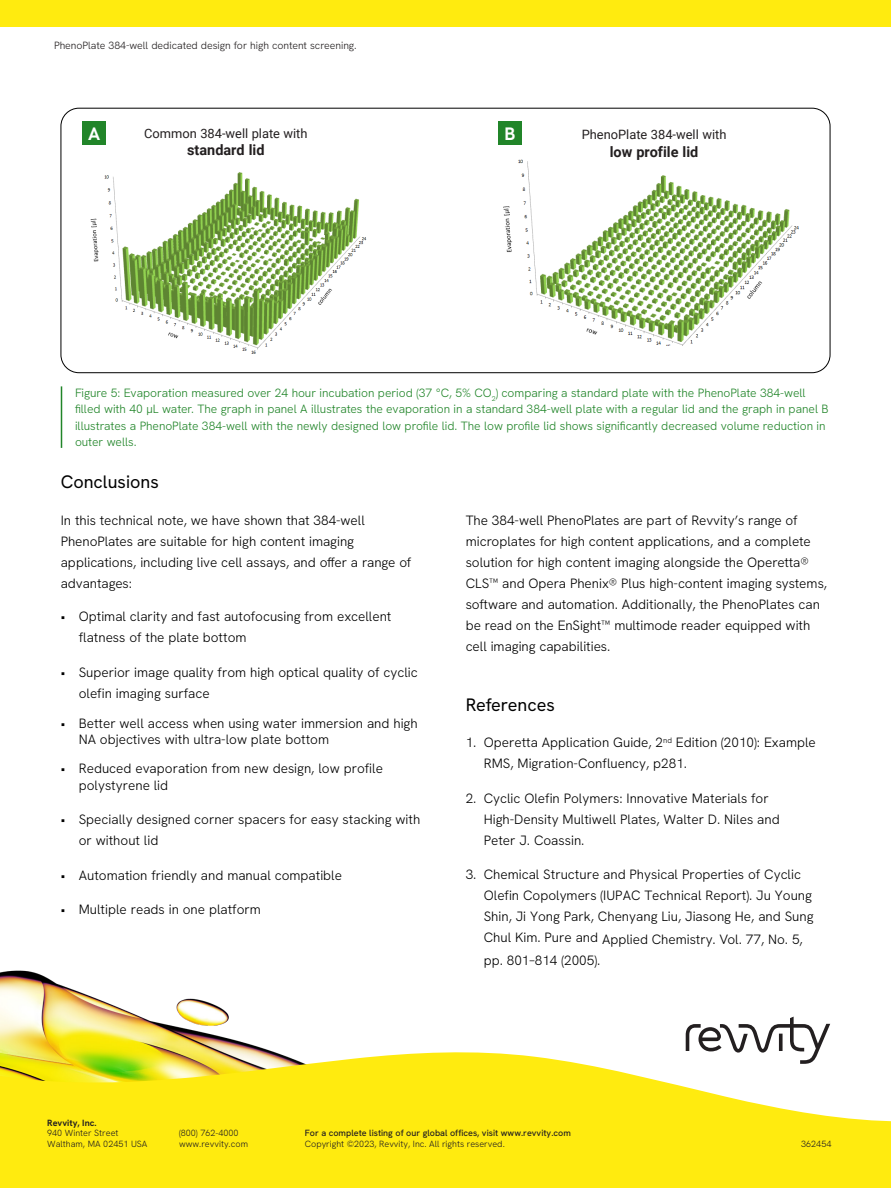
<style>
.page{position:relative;width:891px;height:1188px;background:#fff}
.page>*{position:absolute;margin:0;border:0;box-sizing:border-box;transform-origin:0 0}
.Sub_Head{font:18px "Hanken Grotesk";color:#000}
.t1{font:700 18px "Hanken Grotesk";color:#fff}
.t2{font:700 14.4px "Roboto";color:#231f20}
.Body_Copy{font:300 13.5px/21px "Hanken Grotesk";color:#000}
.t3{font:12.9px "Roboto";color:#231f20}
.Captions{font:300 12px/16.5px "Hanken Grotesk";color:#218529}
.t4{font:300 10.5px "Hanken Grotesk";color:#231f20}
.t5{font:300 9px/10.5px "Hanken Grotesk";color:#231f20}
.t6{font:500 9px "Hanken Grotesk";color:#231f20}
.t7{font:700 9px "Hanken Grotesk";color:#231f20}
.s1{font-style:inherit}
</style>
<div class="page">
<img style="left:0;top:970px;width:265px;height:79px">
<svg style="left:0;top:1049px;width:891px;height:139px;background:#fcec2f"></svg>
<svg style="left:686px;top:1017px;width:144px;height:47px"></svg>
<div style="left:0;top:0;width:891px;height:26px;background:#ffeb0f"></div>
<hr style="left:61px;top:386px;width:1px;height:62px;background:#218529">
<img style="left:90px;top:172px;width:277px;height:182px">
<img style="left:503px;top:159px;width:296px;height:186px">
<div style="left:82px;top:121px;width:24px;height:24px;background:#218529"></div>
<div style="left:498px;top:121px;width:24px;height:24px;background:#218529"></div>
<p class="t4" style="left:54px;top:39px;width:304px">PhenoPlate 384-well dedicated design for high content screening.</p>
<p class="t1" style="left:88px;top:122px;width:14px">A</p>
<p class="t1" style="left:505px;top:122px;width:12px">B</p>
<p class="t3" style="left:144px;top:124px;width:165px">Common 384-<span class="s1">w</span>ell <span class="s1">p</span>late with</p>
<p class="t2" style="left:187px;top:140px;width:79px"><span class="s1">s</span>tandard <span class="s1">l</span>id</p>
<p class="t3" style="left:582px;top:125px;width:146px">PhenoPlate 384-well with</p>
<p class="t2" style="left:610px;top:141px;width:90px"><span class="s1">l</span>ow <span class="s1">p</span>rofile <span class="s1">l</span>id</p>
<p class="Captions" style="left:75px;top:384px;width:755px">Figure 5: Evaporation measured over 24 hour incubation period (37 °C, 5% CO<sub>2</sub>) comparing a standard plate with the PhenoPlate 384-well filled with 40 μL water. The graph in panel A illustrates the evaporation in a standard 384-well plate with a regular lid and the graph in panel B illustrates a PhenoPlate 384-well with the newly designed low profile lid. The low profile lid shows significantly decreased volume reduction in outer wells.</p>
<p class="Sub_Head" style="left:61px;top:470px;width:100px">Conclusions</p>
<p class="Body_Copy" style="left:61px;top:510px;width:352px">In this technical note, we have shown that 384-well PhenoPlates are suitable for high content imaging applications, including live cell assays, and offer a range of advantages:</p>
<p class="Body_Copy" style="left:79px;top:606px;width:314px;text-indent:-18px">• Optimal clarity and fast autofocusing from excellent flatness of the plate bottom</p>
<p class="Body_Copy" style="left:79px;top:661px;width:341px;text-indent:-18px">• Superior image quality from high optical quality of cyclic olefin imaging surface</p>
<p class="Body_Copy" style="left:79px;top:714px;width:340px;line-height:16.2px;text-indent:-18px">• Better well access when using water immersion and high<br>NA objectives with ultra-low plate bottom</p>
<p class="Body_Copy" style="left:79px;top:760px;width:306px;line-height:16.2px;text-indent:-18px">• Reduced evaporation from new design, low profile polystyrene lid</p>
<p class="Body_Copy" style="left:79px;top:809px;width:343px;text-indent:-18px">• Specially designed corner spacers for easy stacking with or without lid</p>
<p class="Body_Copy" style="left:61px;top:864px;width:283px">• Automation friendly and manual compatible</p>
<p class="Body_Copy" style="left:61px;top:899px;width:202px">• Multiple reads in one platform</p>
<p class="Body_Copy" style="left:466px;top:509px;width:363px">The 384-well PhenoPlates are part of Revvity’s range of microplates for high content applications, and a complete solution for high content imaging alongside the Operetta® CLS™ and Opera Phenix® Plus high-content imaging systems, software and automation. Additionally, the PhenoPlates can be read on the EnSight™ multimode reader equipped with cell imaging capabilities.</p>
<p class="Sub_Head" style="left:466px;top:694px;width:91px">References</p>
<p class="Body_Copy" style="left:484px;top:732px;width:334px;text-indent:-18px">1. Operetta Application Guide, 2<sup>nd</sup> Edition (2010): Example<br>RMS, Migration-Confluency, p281.</p>
<p class="Body_Copy" style="left:484px;top:787px;width:297px;text-indent:-18px">2. Cyclic Olefin Polymers: Innovative Materials for<br>High-Density Multiwell Plates, Walter D. Niles and<br>Peter J. Coassin.</p>
<p class="Body_Copy" style="left:484px;top:864px;width:331px;text-indent:-18px">3. Chemical Structure and Physical Properties of Cyclic<br>Olefin Copolymers (IUPAC Technical Report). Ju Young<br>Shin, Ji Yong Park, Chenyang Liu, Jiasong He, and Sung</p>
<p class="Body_Copy" style="left:484px;top:928px;width:321px">Chul Kim. Pure and Applied Chemistry. Vol. 77, No. 5, pp. 801–814 (2005).</p>
<p class="t7" style="left:47px;top:1117px;width:51px">Revvity, Inc.</p>
<p class="t5" style="left:47px;top:1128px;width:102px">940 Winter Street<br>Waltham, MA 02451 USA</p>
<p class="t5" style="left:179px;top:1128px;width:71px">(800) 762-4000 www.revvity.com</p>
<p class="t6" style="left:305px;top:1127px;width:268px">For a complete listing of our global offices, visit www.revvity.com</p>
<p class="t5" style="left:305px;top:1138px;width:202px">Copyright ©2023, Revvity, Inc. All rights reserved.</p>
<p class="t5" style="left:801px;top:1138px;width:32px">362454</p>
</div>
